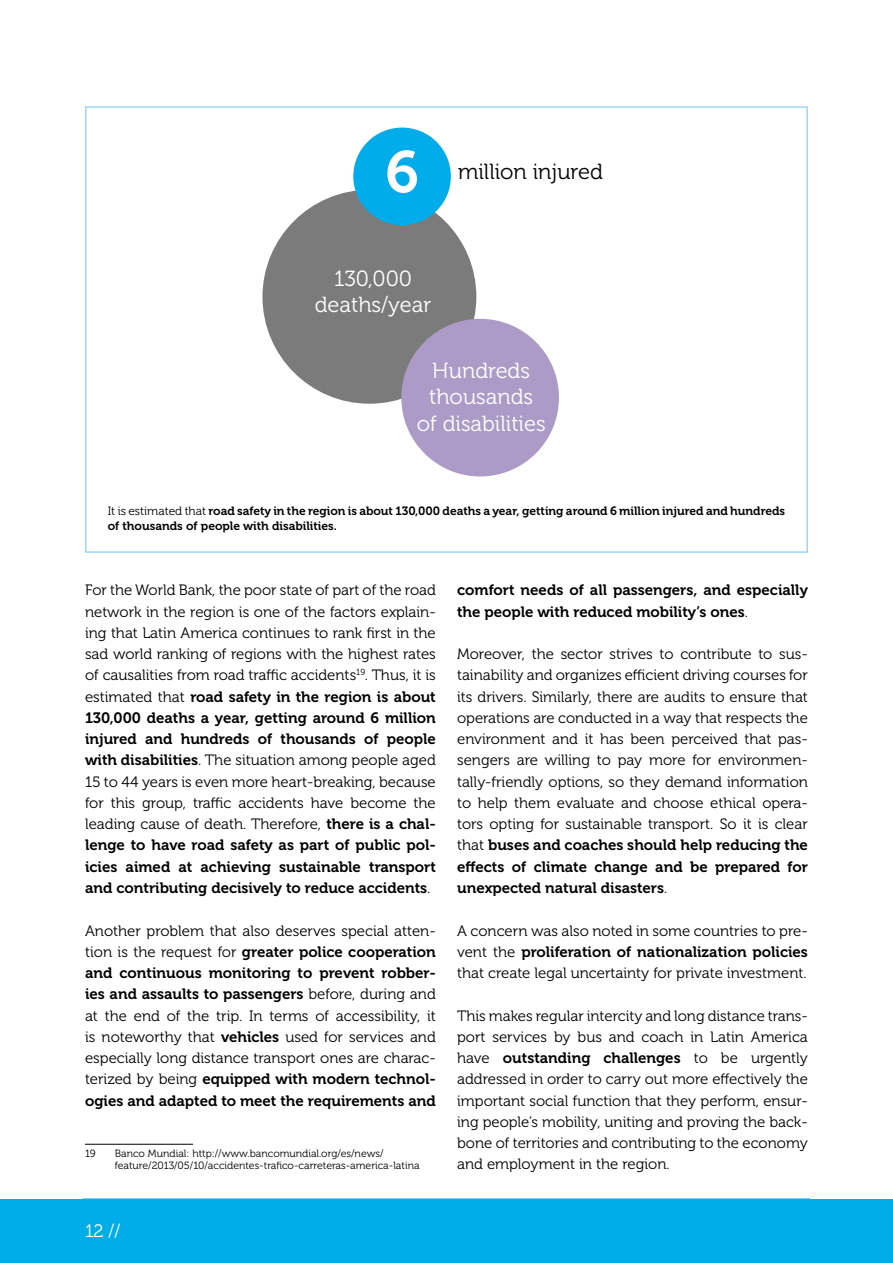
<style>
.page{position:relative;width:893px;height:1263px;background:#fff}
.page>*{position:absolute;margin:0;border:0;box-sizing:border-box;transform-origin:0 0}
.t1{font:58.35px "Museo 700";color:#fff}
.t2{font:21.9px/26.2px "Museo 300";color:#fff;text-align:center}
.t3{font:21.9px "Museo 300";color:#010202}
.t4{font:18px "Museo 300";color:#fff}
.t5{font:15px/21.3px "Museo 300";color:#000;text-align:justify}
.t6{font:15px/21.3px "Museo 700";color:#000;text-align:justify}
.t7{font:12px/15px "Museo 700";color:#000}
.t8{font:10.5px/12.6px "Museo 300";color:#000}
.s1{font-family:"Museo 300"}
.s2{font-family:"Museo 700"}
</style>
<div class="page">
<div style="left:0;top:1199px;width:893px;height:64px;background:#00ade8"></div>
<hr style="left:83px;top:1198px;width:727px;height:2px;background:#00ade8">
<hr style="left:85px;top:1144px;width:108px;height:1px;background:#000">
<div style="left:85px;top:106px;width:723px;height:447px;border:2px solid #9cd7f7"></div>
<div style="left:262px;top:190px;width:214px;height:214px;background:#7c7b7b;border-radius:50%"></div>
<div style="left:353px;top:128px;width:98px;height:97px;background:#00ace9;border-radius:50%"></div>
<div style="left:401px;top:319px;width:158px;height:157px;background:#ab9bc6;border-radius:50%"></div>
<h1 class="t1" style="left:385px;top:140px;width:35px">6</h1>
<h2 class="t3" style="left:458px;top:160px;width:146px">million injured</h2>
<h2 class="t2" style="left:315px;top:266px;width:118px">130,000 deaths/year</h2>
<h2 class="t2" style="left:417px;top:358px;width:131px">Hundreds thousands of disabilities</h2>
<p class="t7" style="left:108px;top:504px;width:679px"><span class="s1">It is estimated that</span> road safety in the region is about 130,000 deaths a year, getting around 6 million injured and hundreds of thousands of people with disabilities.</p>
<p class="t5" style="left:85px;top:580px;width:352px">For the World Bank, the poor state of part of the road network in the region is one of the factors explain&shy;ing that Latin America continues to rank first in the sad world ranking of regions with the highest rates of causalities from road traffic accidents<sup>19</sup>. Thus, it is</p>
<p class="t6" style="left:85px;top:686px;width:352px"><span class="s1">estimated that</span> road safety in the region is about 130,000 deaths a year, getting around 6 million injured and hundreds of thousands of people</p>
<p class="t5" style="left:85px;top:750px;width:352px"><span class="s2">with disabilities</span>. The situation among people aged 15 to 44 years is even more heart-breaking, because for this group, traffic accidents have become the leading cause of death. Therefore, <span class="s2">there is a chal-</span></p>
<p class="t6" style="left:85px;top:835px;width:352px">lenge to have road safety as part of public pol&shy;icies aimed at achieving sustainable transport and contributing decisively to reduce accidents<span class="s1">.</span></p>
<p class="t5" style="left:85px;top:920px;width:352px">Another problem that also deserves special atten-</p>
<p class="t6" style="left:85px;top:941px;width:352px"><span class="s1">tion is the request for</span> greater police cooperation and continuous monitoring to prevent robber&shy;ies and assaults to passengers <span class="s1">before, during and</span></p>
<p class="t5" style="left:85px;top:1005px;width:352px">at the end of the trip. In terms of accessibility, it is noteworthy that <span class="s2">vehicles</span> used for services and especially long distance transport ones are charac-</p>
<p class="t6" style="left:85px;top:1069px;width:352px"><span class="s1">terized by being</span> equipped with modern technol&shy;ogies and adapted to meet the requirements and</p>
<p class="t8" style="left:85px;top:1147px;width:12px">19</p>
<p class="t8" style="left:115px;top:1147px;width:306px">Banco Mundial: http://www.bancomundial.org/es/news/ feature/2013/05/10/accidentes-trafico-carreteras-america-latina</p>
<p class="t4" style="left:85px;top:1221px;width:37px">12 //</p>
<p class="t6" style="left:457px;top:580px;width:352px">comfort needs of all passengers, and especially the people with reduced mobility’s ones<span class="s1">.</span></p>
<p class="t5" style="left:457px;top:644px;width:352px">Moreover, the sector strives to contribute to sus&shy;tainability and organizes efficient driving courses for its drivers. Similarly, there are audits to ensure that operations are conducted in a way that respects the environment and it has been perceived that pas&shy;sengers are willing to pay more for environmen&shy;tally-friendly options, so they demand information to help them evaluate and choose ethical opera&shy;tors opting for sustainable transport. So it is clear</p>
<p class="t6" style="left:457px;top:835px;width:352px"><span class="s1">that</span> buses and coaches should help reducing the effects of climate change and be prepared for unexpected natural disasters<span class="s1">.</span></p>
<p class="t5" style="left:457px;top:920px;width:352px">A concern was also noted in some countries to pre-</p>
<p class="t6" style="left:457px;top:941px;width:352px"><span class="s1">vent the</span> proliferation of nationalization policies</p>
<p class="t5" style="left:457px;top:962px;width:351px">that create legal uncertainty for private investment.</p>
<p class="t5" style="left:457px;top:1005px;width:352px">This makes regular intercity and long distance trans&shy;port services by bus and coach in Latin America</p>
<p class="t6" style="left:457px;top:1047px;width:352px"><span class="s1">have</span> outstanding challenges <span class="s1">to be urgently</span></p>
<p class="t5" style="left:457px;top:1069px;width:352px">addressed in order to carry out more effectively the important social function that they perform, ensur&shy;ing people’s mobility, uniting and proving the back&shy;bone of territories and contributing to the economy and employment in the region.</p>
</div>
